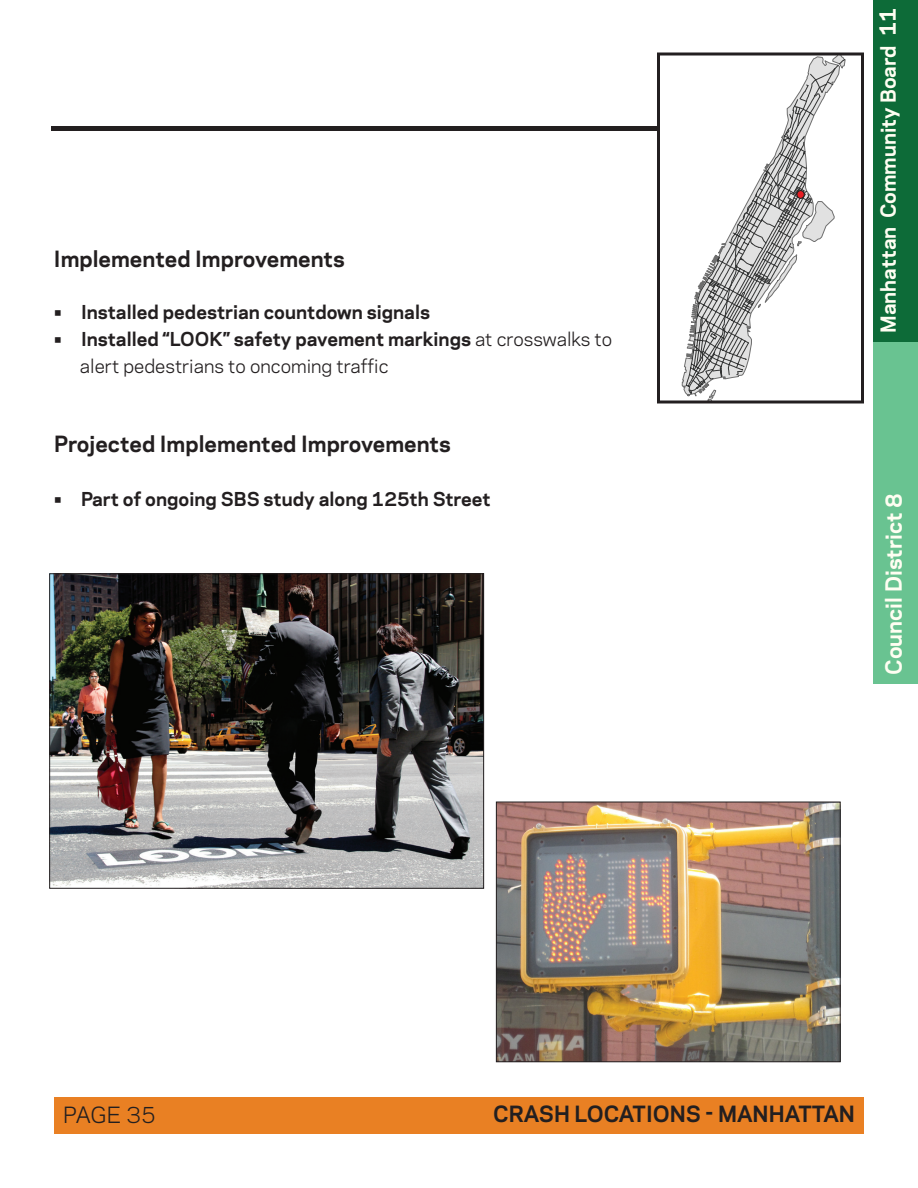
<style>
.page{position:relative;width:918px;height:1188px;background:#fff}
.page>*{position:absolute;margin:0;border:0;box-sizing:border-box;transform-origin:0 0}
.t1{font:700 21px "Galaxie Polaris";color:#231f20}
.t2{font:700 21px "Galaxie Polaris";color:#fffef2}
.t3{font:21px "Galaxie Polaris";letter-spacing:-.01em;color:#231f20}
.t4{font:700 19.5px "Galaxie Polaris";color:#fffef2}
.t5{font:18px/27px "Galaxie Polaris";color:#231f20}
.t6{font:700 18px "Galaxie Polaris";color:#231f20}
.s1{font-weight:700}
.s2{font-size:21px}
</style>
<div class="page">
<div style="left:873px;top:0;width:45px;height:342px;background:#0d6b38"></div>
<div style="left:873px;top:342px;width:45px;height:342px;background:#69c391"></div>
<div style="left:54px;top:1098px;width:810px;height:36px;background:#e98023"></div>
<svg style="left:685px;top:59px;width:160px;height:335px"></svg>
<div style="left:797px;top:191px;width:7px;height:7px;background:#e61e24;border-radius:50%"></div>
<div style="left:797px;top:190px;width:8px;height:9px;border:1px solid #211e1e;border-radius:50%"></div>
<div style="left:657px;top:52px;width:207px;height:352px;border:3px solid #231f20"></div>
<div style="left:51px;top:126px;width:606px;height:5px;background:#231f20"></div>
<img style="left:498px;top:804px;width:340px;height:256px">
<div style="left:496px;top:802px;width:344px;height:260px;border:1px solid #231f20"></div>
<img style="left:51px;top:575px;width:431px;height:312px">
<div style="left:49px;top:573px;width:435px;height:316px;border:1px solid #231f20"></div>
<p class="t1" style="left:54px;top:243px;width:292px">I mplemented I mprovements</p>
<p class="t6" style="left:54px;top:299px;width:378px">• I nstalled pedestrian countdown signals</p>
<p class="t5" style="left:80px;top:325px;width:534px;text-indent:-26px"><span class="s1">• I nstalled “LOO K” safety pavement markings</span> at crosswalks to alert pedestrians to oncoming traffic</p>
<p class="t1" style="left:54px;top:428px;width:398px">Projected I mplemented I mprovements</p>
<p class="t6" style="left:54px;top:486px;width:181px">• Part of ongoing SBS</p>
<p class="t6" style="left:264px;top:486px;width:229px">study along 125th Street</p>
<p class="t4" style="left:874px;top:333px;width:328px;rotate:-90deg">Manhattan Community Board <span class="s2">11</span></p>
<p class="t2" style="left:878px;top:675px;width:183px;rotate:-90deg">Council District 8</p>
<p class="t3" style="left:63px;top:1100px;width:94px">Page 35</p>
<p class="t1" style="left:493px;top:1098px;width:363px">Crash locations - manhattan</p>
</div>
